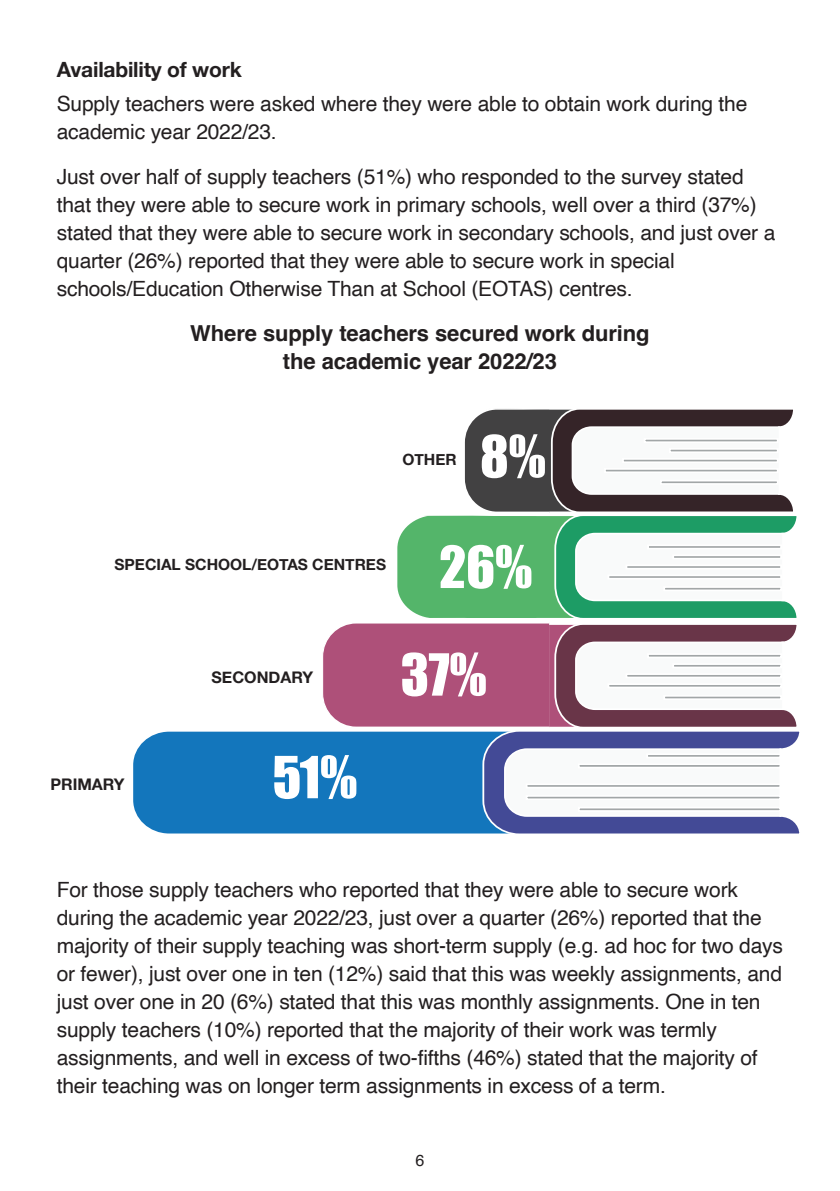
<style>
.page{position:relative;width:840px;height:1191px;background:#fff}
.page>*{position:absolute;margin:0;border:0;box-sizing:border-box;transform-origin:0 0}
.t1{font:53.6px "Impact";color:#fff}
.t2{font:700 22px "Helvetica";letter-spacing:-.005em;color:#231f20}
.t3{font:21px/28px "Helvetica";letter-spacing:-.01em;color:#231f20}
.t4{font:700 21px "Helvetica Neue";letter-spacing:-.01em;color:#231f20}
.t5{font:700 16px "Helvetica Neue";color:#231f20}
.t6{font:16px "Helvetica";color:#231f20}
.t7{font:700 15.4px "Helvetica Neue";color:#231f20}
</style>
<div class="page">
<div style="left:132px;top:731px;width:469px;height:103px;background:#1376bc;border-radius:36px"></div>
<div style="left:131px;top:730px;width:471px;height:105px;border:2px solid #fff;border-radius:36px"></div>
<div style="left:323px;top:623px;width:121px;height:104px;background:#ae5079"></div>
<svg style="left:397px;top:531px;width:6px;height:72px"></svg>
<svg style="left:444px;top:409px;width:356px;height:426px"></svg>
<p class="t4" style="left:57px;top:57px;width:186px">AVAILABILITY OF WORK</p>
<p class="t3" style="left:57px;top:91px;width:691px">Supply teachers were asked where they were able to obtain work during the academic year 2022/23.</p>
<p class="t3" style="left:57px;top:164px;width:719px">Just over half of supply teachers (51%) who responded to the survey stated that they were able to secure work in primary schools, well over a third (37%) stated that they were able to secure work in secondary schools, and just over a quarter (26%) reported that they were able to secure work in special schools/Education Otherwise Than at School (EOTAS) centres.</p>
<p class="t2" style="left:190px;top:324px;width:460px">Where supply teachers secured work during</p>
<p class="t2" style="left:283px;top:352px;width:275px">the academic year 2022/23</p>
<p class="t7" style="left:402px;top:450px;width:56px">OTHER</p>
<p class="t1" style="left:479px;top:423px;width:67px">8%</p>
<p class="t7" style="left:114px;top:555px;width:273px">SPECIAL SCHOOL/EOTAS CENTRES</p>
<p class="t1" style="left:439px;top:534px;width:95px">26%</p>
<p class="t5" style="left:50px;top:774px;width:76px">PRIMARY</p>
<p class="t5" style="left:211px;top:667px;width:103px">SECONDARY</p>
<p class="t1" style="left:272px;top:744px;width:86px">51%</p>
<p class="t1" style="left:400px;top:641px;width:87px">37%</p>
<p class="t3" style="left:57px;top:877px;width:727px">For those supply teachers who reported that they were able to secure work during the academic year 2022/23, just over a quarter (26%) reported that the majority of their supply teaching was short-term supply (e.g. ad hoc for two days or fewer), just over one in ten (12%) said that this was weekly assignments, and just over one in 20 (6%) stated that this was monthly assignments. One in ten supply teachers (10%) reported that the majority of their work was termly assignments, and well in excess of two-fifths (46%) stated that the majority of their teaching was on longer term assignments in excess of a term.</p>
<p class="t6" style="left:415px;top:1153px;width:10px">6</p>
</div>
